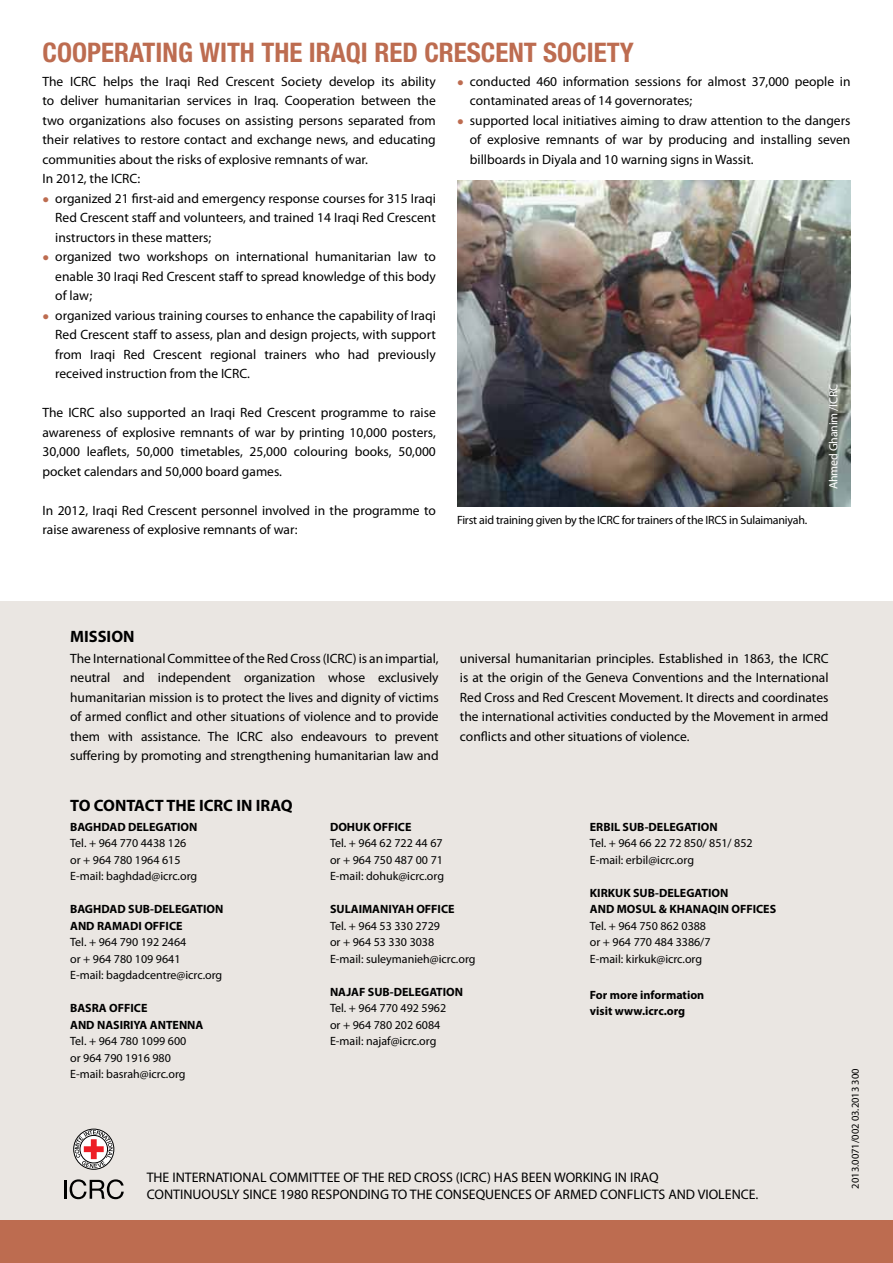
<style>
.page{position:relative;width:893px;height:1263px;background:#fff}
.page>*{position:absolute;margin:0;border:0;box-sizing:border-box;transform-origin:0 0}
.t1{font:700 condensed 27px "Helvetica Neue LT Std";color:#bd6c50}
.t2{font:700 16.5px "Myriad Pro";color:#000}
.t3{font:13.8px/16.6px "Myriad Pro";color:#000}
.t4{font:13.5px/19.5px "Myriad Pro";color:#000;text-align:justify}
.t5{font:12px/16.5px "Myriad Pro";color:#000}
.t6{font:700 12px/16.5px "Myriad Pro";color:#000}
.t7{font:12px "Myriad Pro";letter-spacing:-.02em;color:#000}
.t8{font:12px "Myriad Pro";letter-spacing:-.02em;color:#fff}
.t9{font:10.5px "Myriad Pro";color:#000}
.s1{font-size:24px;color:#bd6c50}
</style>
<div class="page">
<div style="left:0;top:601px;width:893px;height:662px;background:#eae6e2"></div>
<div style="left:0;top:1220px;width:893px;height:43px;background:#bd6c50"></div>
<div style="left:73px;top:1129px;width:41px;height:40px;border:1px solid #000;border-radius:50%"></div>
<svg style="left:75px;top:1130px;width:38px;height:38px"></svg>
<svg style="left:64px;top:1179px;width:60px;height:20px"></svg>
<img style="left:457px;top:181px;width:393px;height:325px">
<h1 class="t1" style="left:43px;top:36px;width:593px">COOPERATING WITH THE IRAQI RED CRESCENT SOCIETY</h1>
<p class="t4" style="left:43px;top:71px;width:395px;text-align:left">The ICRC helps the Iraqi Red Crescent Society develop its ability to deliver humanitarian services in Iraq. Cooperation between the two organizations also focuses on assisting persons separated from their relatives to restore contact and exchange news, and educating communities about the risks of explosive remnants of war.<br>In 2012, the ICRC:</p>
<p class="t4" style="left:55px;top:188px;width:382px;text-indent:-13px"><span class="s1">•</span> organized 21 first-aid and emergency response courses for 315 Iraqi Red Crescent staff and volunteers, and trained 14 Iraqi Red Crescent instructors in these matters;</p>
<p class="t4" style="left:55px;top:247px;width:382px;text-indent:-13px"><span class="s1">•</span> organized two workshops on international humanitarian law to enable 30 Iraqi Red Crescent staff to spread knowledge of this body of law;</p>
<p class="t4" style="left:55px;top:305px;width:382px;text-indent:-13px"><span class="s1">•</span> organized various training courses to enhance the capability of Iraqi Red Crescent staff to assess, plan and design projects, with support from Iraqi Red Crescent regional trainers who had previously received instruction from the ICRC.</p>
<p class="t4" style="left:43px;top:403px;width:395px">The ICRC also supported an Iraqi Red Crescent programme to raise awareness of explosive remnants of war by printing 10,000 posters, 30,000 leaflets, 50,000 timetables, 25,000 colouring books, 50,000 pocket calendars and 50,000 board games.</p>
<p class="t4" style="left:43px;top:500px;width:395px">In 2012, Iraqi Red Crescent personnel involved in the programme to raise awareness of explosive remnants of war:</p>
<p class="t4" style="left:470px;top:71px;width:382px;text-indent:-13px"><span class="s1">•</span> conducted 460 information sessions for almost 37,000 people in contaminated areas of 14 governorates;</p>
<p class="t4" style="left:470px;top:110px;width:382px;text-indent:-13px"><span class="s1">•</span> supported local initiatives aiming to draw attention to the dangers of explosive remnants of war by producing and installing seven billboards in Diyala and 10 warning signs in Wassit.</p>
<p class="t7" style="left:457px;top:512px;width:352px">First aid training given by the ICRC for trainers of the IRCS in Sulaimaniyah.</p>
<p class="t8" style="left:826px;top:489px;width:106px;rotate:-90deg">Ahmed Ghanim /ICRC</p>
<p class="t2" style="left:70px;top:626px;width:66px">MISSION</p>
<p class="t4" style="left:70px;top:648px;width:370px">The International Committee of the Red Cross (ICRC) is an impartial, neutral and independent organization whose exclusively humanitarian mission is to protect the lives and dignity of victims of armed conflict and other situations of violence and to provide them with assistance. The ICRC also endeavours to prevent suffering by promoting and strengthening humanitarian law and</p>
<p class="t4" style="left:460px;top:648px;width:370px">universal humanitarian principles. Established in 1863, the ICRC is at the origin of the Geneva Conventions and the International Red Cross and Red Crescent Movement. It directs and coordinates the international activities conducted by the Movement in armed conflicts and other situations of violence.</p>
<p class="t2" style="left:70px;top:795px;width:224px">TO CONTACT THE ICRC IN IRAQ</p>
<p class="t6" style="left:70px;top:818px;width:129px">BAGHDAD DELEGATION</p>
<p class="t5" style="left:70px;top:835px;width:129px">Tel. + 964 770 4438 126 or + 964 780 1964 615<br>E-mail: baghdad@icrc.org</p>
<p class="t6" style="left:70px;top:901px;width:155px">BAGHDAD SUB-DELEGATION<br>AND RAMADI OFFICE</p>
<p class="t5" style="left:70px;top:934px;width:154px">Tel. + 964 790 192 2464<br>or + 964 780 109 9641<br>E-mail: bagdadcentre@icrc.org</p>
<p class="t6" style="left:70px;top:1000px;width:135px">BASRA OFFICE<br>AND NASIRIYA ANTENNA</p>
<p class="t5" style="left:70px;top:1033px;width:118px">Tel. + 964 780 1099 600 or 964 790 1916 980<br>E-mail: basrah@icrc.org</p>
<p class="t6" style="left:330px;top:818px;width:83px">DOHUK OFFICE</p>
<p class="t5" style="left:330px;top:835px;width:115px;text-align:justify">Tel. + 964 62 722 44 67 or + 964 750 487 00 71<br>E-mail: dohuk@icrc.org</p>
<p class="t6" style="left:330px;top:901px;width:126px">SULAIMANIYAH OFFICE</p>
<p class="t5" style="left:330px;top:917px;width:147px">Tel. + 964 53 330 2729<br>or + 964 53 330 3038<br>E-mail: suleymanieh@icrc.org</p>
<p class="t6" style="left:330px;top:983px;width:135px">NAJAF SUB-DELEGATION</p>
<p class="t5" style="left:330px;top:1000px;width:118px">Tel. + 964 770 492 5962 or + 964 780 202 6084<br>E-mail: najaf@icrc.org</p>
<p class="t6" style="left:590px;top:818px;width:129px">ERBIL SUB-DELEGATION</p>
<p class="t5" style="left:590px;top:835px;width:164px">Tel. + 964 66 22 72 850/ 851/ 852<br>E-mail: erbil@icrc.org</p>
<p class="t6" style="left:590px;top:884px;width:188px">KIRKUK SUB-DELEGATION<br>AND MOSUL &amp; KHANAQIN OFFICES</p>
<p class="t5" style="left:590px;top:917px;width:122px">Tel. + 964 750 862 0388 or + 964 770 484 3386/7<br>E-mail: kirkuk@icrc.org</p>
<p class="t6" style="left:590px;top:986px;width:116px">For more information visit www.icrc.org</p>
<p class="t3" style="left:147px;top:1169px;width:613px">THE INTERNATIONAL COMMITTEE OF THE RED CROSS (ICRC) HAS BEEN WORKING IN IRAQ<br>CONTINUOUSLY SINCE 1980 RESPONDING TO THE CONSEQUENCES OF ARMED CONFLICTS AND VIOLENCE.</p>
<p class="t9" style="left:849px;top:1188px;width:122px;rotate:-90deg">2013.0071/002 03.2013 300</p>
</div>
